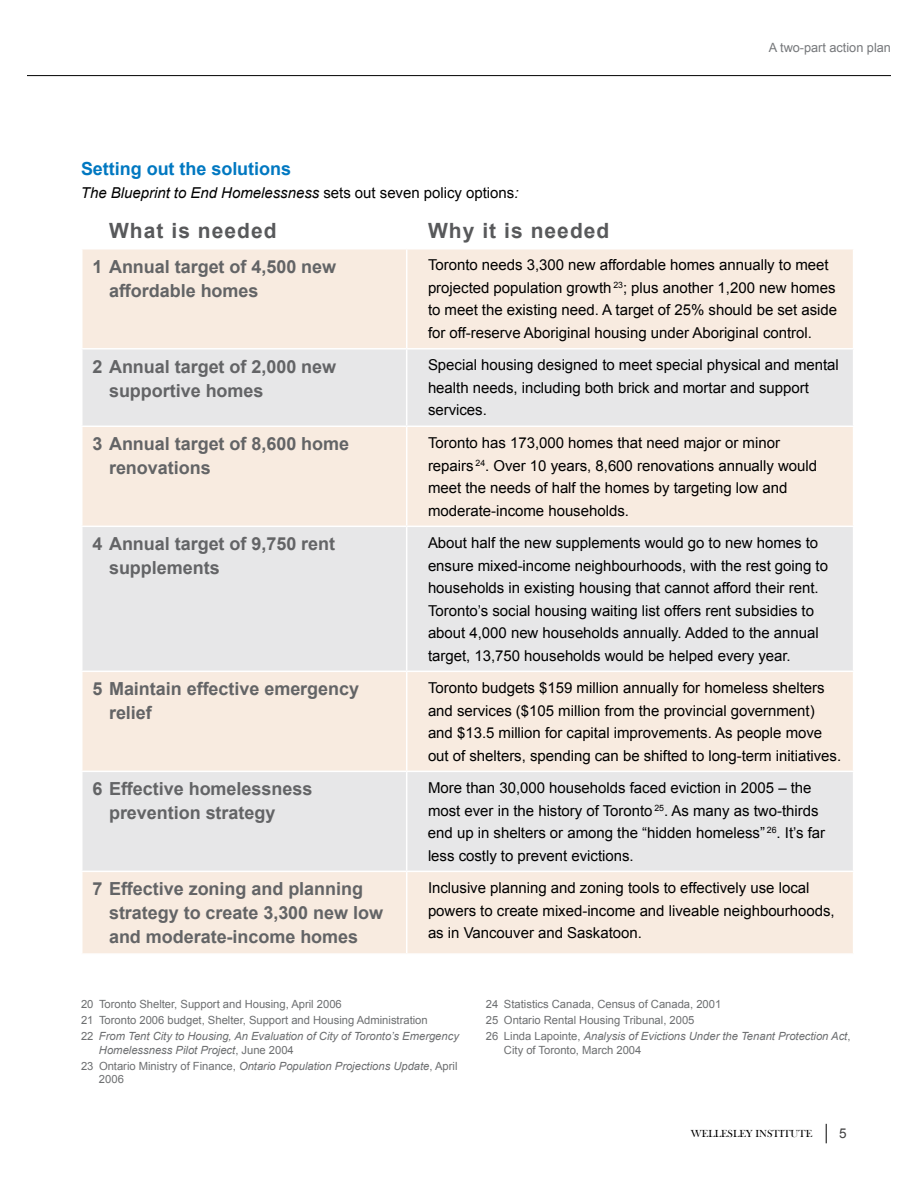
<style>
.page{position:relative;width:918px;height:1188px;background:#fff}
.page>*{position:absolute;margin:0;border:0;box-sizing:border-box;transform-origin:0 0}
.t1{font:700 21px "Arial";letter-spacing:.05em;color:#58595b}
.t2{font:700 18px/24px "Arial";color:#636466}
.t3{font:700 18px "Arial";color:#0078c1}
.t4{font:15px/22.5px "Arial";color:#000}
.t5{font:italic 15px "Arial";color:#000}
.t6{font:12.75px "Arial";color:#76787b}
.t7{font:11.25px/16.2px "Arial";color:#6d6f71}
.t8{font:italic 11.25px/16.2px "Arial";color:#6d6f71}
.t9{font:10.5px "Bask Old Face";color:#000}
.s1{font-style:normal}
.s2{font-style:italic}
</style>
<div class="page">
<svg style="left:826px;top:1124px;width:1px;height:19px"></svg>
<hr style="left:27px;top:75px;width:864px;height:1px;background:#000">
<div style="left:82px;top:249px;width:771px;height:704px;background:#f8ebe0"></div>
<svg style="left:82px;top:350px;width:771px;height:521px;background:#ede8e5"></svg>
<hr style="left:406px;top:249px;width:1px;height:99px;background:#fff">
<hr style="left:81px;top:348px;width:326px;height:2px;background:#fff">
<hr style="left:407px;top:348px;width:447px;height:2px;background:#fff">
<hr style="left:406px;top:350px;width:1px;height:76px;background:#fff">
<hr style="left:81px;top:426px;width:326px;height:1px;background:#fff">
<hr style="left:407px;top:426px;width:447px;height:1px;background:#fff">
<hr style="left:406px;top:427px;width:1px;height:99px;background:#fff">
<hr style="left:81px;top:526px;width:326px;height:1px;background:#fff">
<hr style="left:407px;top:526px;width:447px;height:1px;background:#fff">
<hr style="left:406px;top:527px;width:1px;height:144px;background:#fff">
<hr style="left:81px;top:671px;width:326px;height:1px;background:#fff">
<hr style="left:407px;top:671px;width:447px;height:1px;background:#fff">
<hr style="left:406px;top:672px;width:1px;height:99px;background:#fff">
<hr style="left:81px;top:771px;width:326px;height:1px;background:#fff">
<hr style="left:407px;top:771px;width:447px;height:1px;background:#fff">
<hr style="left:406px;top:772px;width:1px;height:99px;background:#fff">
<hr style="left:81px;top:871px;width:326px;height:1px;background:#fff">
<hr style="left:407px;top:871px;width:447px;height:1px;background:#fff">
<hr style="left:406px;top:872px;width:1px;height:81px;background:#fff">
<p class="t6" style="left:769px;top:40px;width:124px">A two-part action plan</p>
<p class="t3" style="left:81px;top:157px;width:212px">Setting out the solutions</p>
<p class="t5" style="left:81px;top:183px;width:439px">The Blueprint to End Homelessness <span class="s1">sets out seven policy options</span>:</p>
<h1 class="t1" style="left:109px;top:217px;width:169px">What is needed</h1>
<h1 class="t1" style="left:428px;top:217px;width:183px">Why it is needed</h1>
<p class="t2" style="left:109px;top:255px;width:229px;text-indent:-16px">1 Annual target of 4,500 new affordable homes</p>
<p class="t4" style="left:428px;top:254px;width:411px">Toronto needs 3,300 new affordable homes annually to meet projected population growth <sup>23</sup>; plus another 1,200 new homes to meet the existing need. A target of 25% should be set aside for off-reserve Aboriginal housing under Aboriginal control.</p>
<p class="t2" style="left:109px;top:355px;width:229px;text-indent:-16px">2 Annual target of 2,000 new supportive homes</p>
<p class="t4" style="left:428px;top:354px;width:412px">Special housing designed to meet special physical and mental health needs, including both brick and mortar and support services.</p>
<p class="t2" style="left:109px;top:432px;width:242px;text-indent:-16px">3 Annual target of 8,600 home renovations</p>
<p class="t4" style="left:428px;top:432px;width:391px">Toronto has 173,000 homes that need major or minor repairs <sup>24</sup>. Over 10 years, 8,600 renovations annually would meet the needs of half the homes by targeting low and moderate-income households.</p>
<p class="t2" style="left:109px;top:533px;width:228px;text-indent:-16px">4 Annual target of 9,750 rent supplements</p>
<p class="t4" style="left:428px;top:532px;width:402px">About half the new supplements would go to new homes to ensure mixed-income neighbourhoods, with the rest going to households in existing housing that cannot afford their rent.<br>Toronto’s social housing waiting list offers rent subsidies to about 4,000 new households annually. Added to the annual target, 13,750 households would be helped every year.</p>
<p class="t2" style="left:109px;top:678px;width:252px;text-indent:-16px">5 Maintain effective emergency relief</p>
<p class="t4" style="left:428px;top:677px;width:415px">Toronto budgets $159 million annually for homeless shelters and services ($105 million from the provincial government) and $13.5 million for capital improvements. As people move out of shelters, spending can be shifted to long-term initiatives.</p>
<p class="t2" style="left:109px;top:778px;width:205px;text-indent:-16px">6 Effective homelessness prevention strategy</p>
<p class="t4" style="left:428px;top:777px;width:399px">More than 30,000 households faced eviction in 2005 – the most ever in the history of Toronto <sup>25</sup>. As many as two-thirds end up in shelters or among the “hidden homeless” <sup>26</sup>. It’s far less costly to prevent evictions.</p>
<p class="t2" style="left:109px;top:878px;width:275px;text-indent:-16px">7 Effective zoning and planning strategy to create 3,300 new low and moderate-income homes</p>
<p class="t4" style="left:428px;top:877px;width:408px">Inclusive planning and zoning tools to effectively use local powers to create mixed-income and liveable neighbourhoods, as in Vancouver and Saskatoon.</p>
<p class="t7" style="left:81px;top:996px;width:379px">20 Toronto Shelter, Support and Housing, April 2006<br>21 Toronto 2006 budget, Shelter, Support and Housing Administration<br>22 <span class="s2">From Tent City to Housing, An Evaluation of City of Toronto’s Emergency</span></p>
<p class="t8" style="left:81px;top:1042px;width:378px;text-indent:18px">Homelessness Pilot Project<span class="s1">, June 2004<br>23 Ontario Ministry of Finance,</span> Ontario Population Projections Update<span class="s1">, April</span></p>
<p class="t7" style="left:99px;top:1071px;width:26px">2006</p>
<p class="t7" style="left:486px;top:996px;width:366px">24 Statistics Canada, Census of Canada, 2001<br>25 Ontario Rental Housing Tribunal, 2005<br>26 Linda Lapointe, <span class="s2">Analysis of Evictions Under the Tenant Protection Act</span>,</p>
<p class="t7" style="left:504px;top:1042px;width:139px">City of Toronto, March 2004</p>
<p class="t9" style="left:691px;top:1127px;width:123px">WELLESLEY INSTITUTE</p>
</div>
